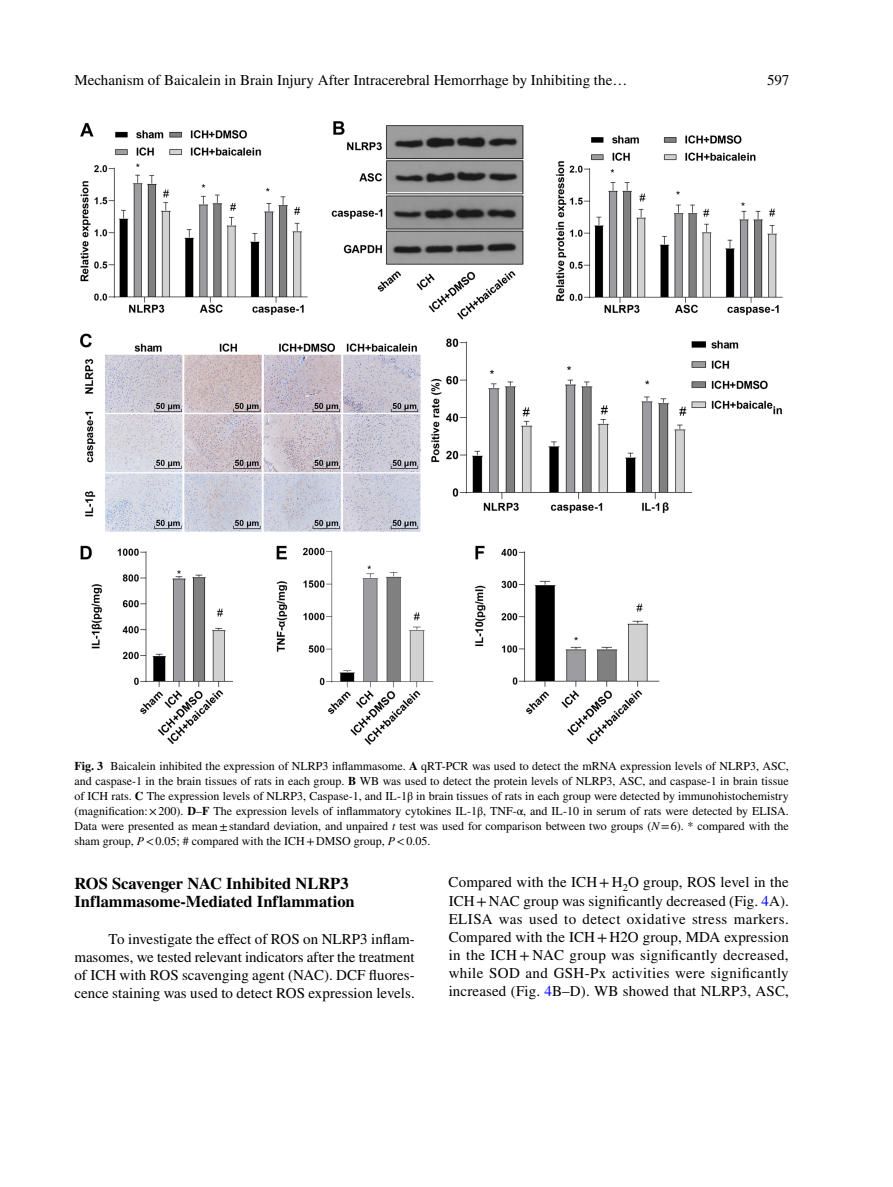
<style>
.page{position:relative;width:893px;height:1187px;background:#fff}
.page>*{position:absolute;margin:0;border:0;box-sizing:border-box;transform-origin:0 0}
.t1{font:700 16.5px/18.8px "STIX";color:#000}
.t2{font:15px/18px "STIX Regular 3";letter-spacing:.005em;color:#000;text-align:justify}
.t3{font:15px "STIX Regular 22";color:#000}
.t4{font:15px "STIX";color:#000}
.t5{font:12px/15px "STIX Regular 3";color:#000;text-align:justify}
.s1{font-family:"STIX";font-weight:700}
.s2{font-family:"STIX Italic 2"}
.s3{color:#00f}
</style>
<div class="page">
<img style="left:80px;top:121px;width:703px;height:624px">
<p class="t3" style="left:74px;top:70px;width:554px">Mechanism of Baicalein in Brain Injury After Intracerebral Hemorrhage by Inhibiting the…</p>
<p class="t4" style="left:767px;top:70px;width:24px">597</p>
<p class="t5" style="left:74px;top:759px;width:716px"><span class="s1">Fig. 3</span> Baicalein inhibited the expression of NLRP3 inflammasome. <span class="s1">A</span> qRT-PCR was used to detect the mRNA expression levels of NLRP3, ASC, and caspase-1 in the brain tissues of rats in each group. <span class="s1">B</span> WB was used to detect the protein levels of NLRP3, ASC, and caspase-1 in brain tissue of ICH rats. <span class="s1">C</span> The expression levels of NLRP3, Caspase-1, and IL-1β in brain tissues of rats in each group were detected by immunohistochemistry (magnification:×200). <span class="s1">D</span>–<span class="s1">F</span> The expression levels of inflammatory cytokines IL-1β, TNF-α, and IL-10 in serum of rats were detected by ELISA.<br>Data were presented as mean±standard deviation, and unpaired <span class="s2">t</span> test was used for comparison between two groups (<span class="s2">N</span>=6). * compared with the sham group, <span class="s2">P</span>&lt;0.05; # compared with the ICH+DMSO group, <span class="s2">P</span>&lt;0.05.</p>
<h1 class="t1" style="left:74px;top:873px;width:282px">ROS Scavenger NAC Inhibited NLRP3<br>Inflammasome‑Mediated Inflammation</h1>
<p class="t2" style="left:74px;top:931px;width:342px;text-indent:34px">To investigate the effect of ROS on NLRP3 inflam&shy;masomes, we tested relevant indicators after the treatment of ICH with ROS scavenging agent (NAC). DCF fluores&shy;cence staining was used to detect ROS expression levels.</p>
<p class="t2" style="left:449px;top:874px;width:342px">Compared with the ICH+ -H<sub>2</sub>O group, ROS level in the ICH+NAC group was significantly decreased (Fig. <span class="s3">4</span>A).<br>ELISA was used to detect oxidative stress markers.<br>Compared with the ICH+H2O group, MDA expression in the ICH + NAC group was significantly decreased, while SOD and GSH-Px activities were significantly increased (Fig. <span class="s3">4</span>B–D). WB showed that NLRP3, ASC,</p>
</div>
